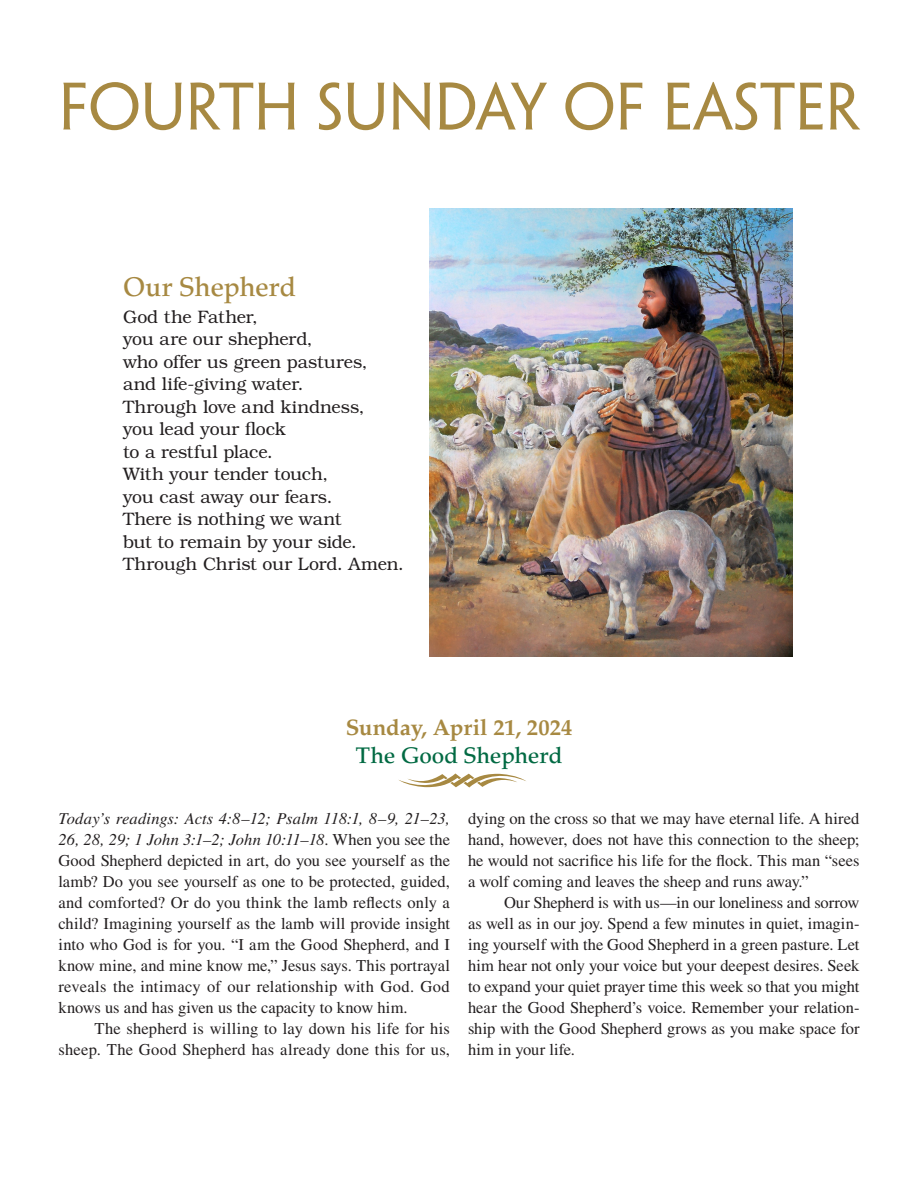
<style>
.page{position:relative;width:918px;height:1188px;background:#fff}
.page>*{position:absolute;margin:0;border:0;box-sizing:border-box;transform-origin:0 0}
.week__EASTR{font:60px "Penumbra Flare Std";color:#a78942}
.prayer_h1__EASTR{font:500 27px "Palatino LT Std";letter-spacing:-.01em;color:#a78942}
.h1__front_EASTR{font:700 22.5px "Palatino LT Std";color:#a78942}
.h2__front_ADVNT__CHRSMS__LENT__EASTR{font:500 22.5px "Palatino LT Std";letter-spacing:-.01em;color:#026a43}
.prayer__front{font:300 18px "Bookman Std";letter-spacing:-.005em;color:#231f20}
.para__indentfront{font:16.5px/21px "Times LT Std";letter-spacing:.01em;color:#231f20;text-align:justify}
.para__front{font:16.5px/21px "Times LT Std";letter-spacing:.005em;color:#231f20;text-align:justify}
.s1{font-style:italic}
</style>
<div class="page">
<svg style="left:399px;top:773px;width:127px;height:15px"></svg>
<img style="left:429px;top:209px;width:363px;height:448px">
<p class="week__EASTR" style="left:59px;top:71px;width:802px">FOURTH SUNDAY OF EASTER</p>
<p class="prayer_h1__EASTR" style="left:123px;top:271px;width:174px">Our Shepherd</p>
<p class="prayer__front" style="left:123px;top:306px;width:136px">God the Father,</p>
<p class="prayer__front" style="left:123px;top:329px;width:191px">you are our shepherd,</p>
<p class="prayer__front" style="left:123px;top:351px;width:246px">who offer us green pastures,</p>
<p class="prayer__front" style="left:123px;top:374px;width:182px">and life-giving water.</p>
<p class="prayer__front" style="left:123px;top:396px;width:243px">Through love and kindness,</p>
<p class="prayer__front" style="left:123px;top:419px;width:164px">you lead your flock</p>
<p class="prayer__front" style="left:123px;top:441px;width:151px">to a restful place.</p>
<p class="prayer__front" style="left:123px;top:464px;width:207px">With your tender touch,</p>
<p class="prayer__front" style="left:123px;top:486px;width:211px">you cast away our fears.</p>
<p class="prayer__front" style="left:123px;top:509px;width:220px">There is nothing we want</p>
<p class="prayer__front" style="left:123px;top:531px;width:235px">but to remain by your side.</p>
<p class="prayer__front" style="left:123px;top:554px;width:282px">Through Christ our Lord. Amen.</p>
<p class="h1__front_EASTR" style="left:346px;top:714px;width:228px">Sunday, April 21, 2024</p>
<p class="h2__front_ADVNT__CHRSMS__LENT__EASTR" style="left:356px;top:743px;width:208px">The Good Shepherd</p>
<p class="para__front" style="left:58px;top:808px;width:393px"><span class="s1">Today’s readings: Acts 4:8–12; Psalm 118:1, 8–9, 21–23, 26, 28, 29; 1 John 3:1–2; John 10:11–18</span>. When you see the Good Shepherd depicted in art, do you see yourself as the lamb? Do you see yourself as one to be protected, guided, and comforted? Or do you think the lamb reflects only a child? Imagining yourself as the lamb will provide insight into who God is for you. “I am the Good Shepherd, and I know mine, and mine know me,” Jesus says. This portrayal reveals the intimacy of our relationship with God. God knows us and has given us the capacity to know him.</p>
<p class="para__indentfront" style="left:58px;top:1018px;width:393px;text-align:right">The shepherd is willing to lay down his life for his sheep. The Good Shepherd has already done this for us,</p>
<p class="para__indentfront" style="left:468px;top:808px;width:393px">dying on the cross so that we may have eternal life. A hired hand, however, does not have this connection to the sheep; he would not sacrifice his life for the flock. This man “sees a wolf coming and leaves the sheep and runs away.”</p>
<p class="para__indentfront" style="left:468px;top:892px;width:393px;text-indent:36px">Our Shepherd is with us—in our loneliness and sorrow as well as in our joy. Spend a few minutes in quiet, imagin&shy;ing yourself with the Good Shepherd in a green pasture. Let him hear not only your voice but your deepest desires. Seek to expand your quiet prayer time this week so that you might hear the Good Shepherd’s voice. Remember your relation&shy;ship with the Good Shepherd grows as you make space for him in your life.</p>
</div>
